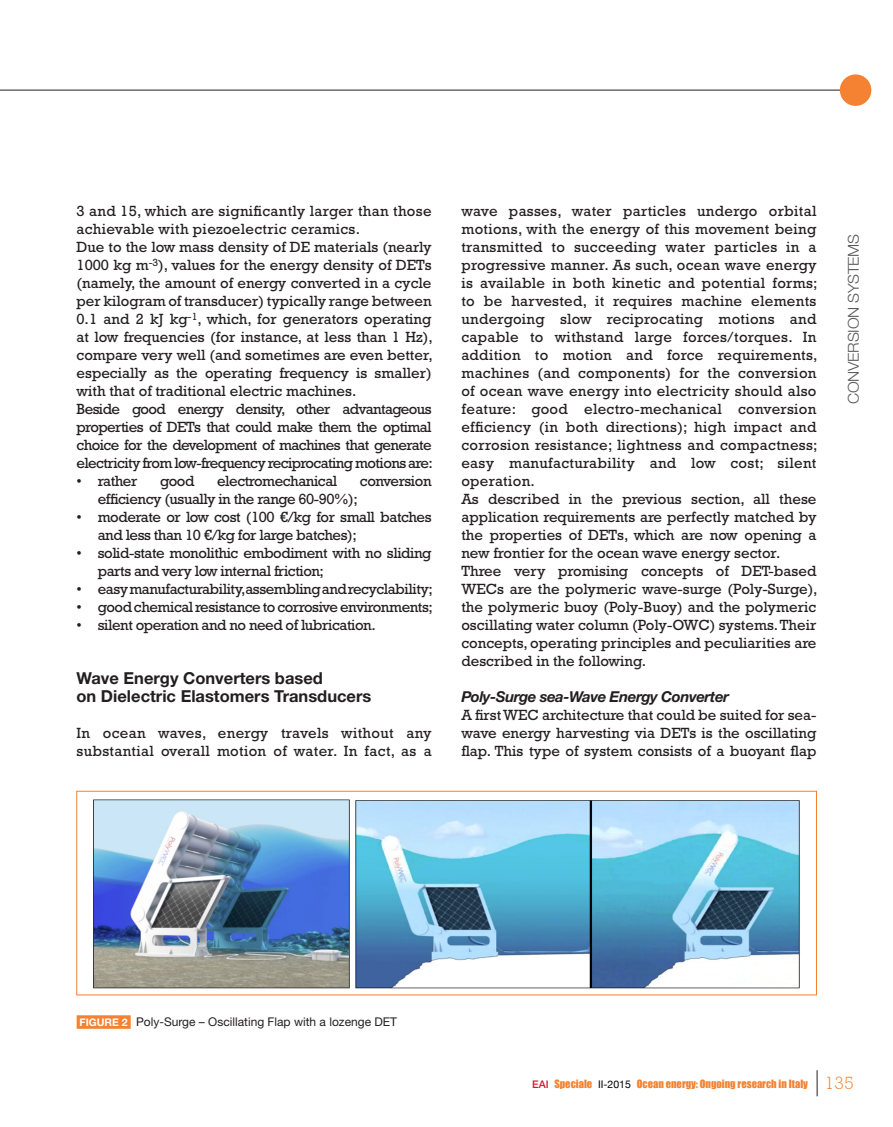
<style>
.page{position:relative;width:893px;height:1127px;background:#fff}
.page>*{position:absolute;margin:0;border:0;box-sizing:border-box;transform-origin:0 0}
.t1{font:300 18px "Rockwell Std";color:#f48232}
.t2{font:700 16.5px/18px "Helvetica Neue";color:#231f20}
.t3{font:15px/18px "Rockwell Std";letter-spacing:.02em;color:#231f20}
.t4{font:15px/18px "Rockwell Std";color:#231f20}
.t5{font:15px/18px "Rockwell Std";letter-spacing:-.03em;color:#231f20}
.t6{font:italic 700 15px "Helvetica Neue";letter-spacing:-.03em;color:#231f20}
.t7{font:300 15px "Helvetica Neue";letter-spacing:-.015em;color:#57585a;scale:1.05 1}
.t8{font:12px "Helvetica Neue";color:#231f20}
.t9{font:10.5px "Impact";color:#f48232}
.s1{font-weight:700;font-size:10.5px;color:#fff}
.s2{font-family:"Helvetica Neue";font-weight:500;color:#d7162e}
.s3{font-family:"Helvetica Neue";color:#000}
</style>
<div class="page">
<svg style="left:817px;top:1070px;width:1px;height:26px"></svg>
<hr style="left:0;top:90px;width:860px;height:1px;background:#231f20">
<div style="left:840px;top:74px;width:31px;height:32px;background:#f48232;border-radius:50%"></div>
<img style="left:93px;top:799px;width:707px;height:190px">
<div style="left:77px;top:791px;width:740px;height:204px;border:1px solid #f48232"></div>
<div style="left:77px;top:1015px;width:54px;height:14px;background:#f48232"></div>
<p class="t4" style="left:77px;top:202px;width:358px">3 and 15, which are significantly larger than those achievable with piezoelectric ceramics.<br>Due to the low mass density of DE materials (nearly 1000 kg m<sup>-3</sup>), values for the energy density of DETs (namely, the amount of energy converted in a cycle per kilogram of transducer) typically range between 0.1 and 2 kJ kg<sup>-1</sup>, which, for generators operating at low frequencies (for instance, at less than 1 Hz), compare very well (and sometimes are even better, especially as the operating frequency is smaller) with that of traditional electric machines.<br>Beside good energy density, other advantageous properties of DETs that could make them the optimal choice for the development of machines that generate electricity from low-frequency reciprocating motions are:</p>
<p class="t4" style="left:77px;top:472px;width:62px">• rather</p>
<p class="t4" style="left:160px;top:472px;width:36px">good</p>
<p class="t5" style="left:217px;top:472px;width:122px">electromechanical</p>
<p class="t5" style="left:360px;top:472px;width:73px">conversion</p>
<p class="t5" style="left:98px;top:490px;width:261px">efficiency (usually in the range 60-90%);</p>
<p class="t5" style="left:98px;top:508px;width:335px;text-indent:-21px">• moderate or low cost (100 €/kg for small batches and less than 10 €/kg for large batches);</p>
<p class="t5" style="left:98px;top:544px;width:335px;text-indent:-21px">• solid-state monolithic embodiment with no sliding parts and very low internal friction;</p>
<p class="t5" style="left:77px;top:580px;width:358px">• easy manufacturability,assembling and recyclability;</p>
<p class="t5" style="left:77px;top:598px;width:358px">• good chemical resistance to corrosive environments;</p>
<p class="t5" style="left:77px;top:616px;width:301px">• silent operation and no need of lubrication.</p>
<p class="t2" style="left:77px;top:669px;width:296px">Wave Energy Converters based<br>on Dielectric Elastomers Transducers</p>
<p class="t3" style="left:77px;top:724px;width:357px">In ocean waves, energy travels without any substantial overall motion of water. In fact, as a</p>
<p class="t3" style="left:461px;top:202px;width:358px">wave passes, water particles undergo orbital motions, with the energy of this movement being transmitted to succeeding water particles in a progressive manner. As such, ocean wave energy is available in both kinetic and potential forms; to be harvested, it requires machine elements undergoing slow reciprocating motions and capable to withstand large forces/torques. In addition to motion and force requirements, machines (and components) for the conversion of ocean wave energy into electricity should also feature: good electro-mechanical conversion efficiency (in both directions); high impact and corrosion resistance; lightness and compactness; easy manufacturability and low cost; silent operation.<br>As described in the previous section, all these application requirements are perfectly matched by the properties of DETs, which are now opening a new frontier for the ocean wave energy sector.<br>Three very promising concepts of DET-based WECs are the polymeric wave-surge (Poly-Surge), the polymeric buoy (Poly-Buoy) and the polymeric oscillating water column (Poly-OWC) systems. Their concepts, operating principles and peculiarities are described in the following.</p>
<p class="t6" style="left:461px;top:687px;width:269px">Poly-Surge sea-Wave Energy Converter</p>
<p class="t4" style="left:461px;top:706px;width:357px;text-align:justify">A first WEC architecture that could be suited for sea&shy;wave energy harvesting via DETs is the oscillating flap. This type of system consists of a buoyant flap</p>
<p class="t7" style="left:844px;top:404px;width:164px;rotate:-90deg">CONVERSION SYSTEMS</p>
<p class="t8" style="left:80px;top:1014px;width:319px"><span class="s1">FIGURE 2</span> Poly-Surge – Oscillating Flap with a lozenge DET</p>
<p class="t9" style="left:532px;top:1076px;width:277px"><span class="s2">EAI</span> Speciale <span class="s3">II-2015</span> Ocean energy: Ongoing research in Italy</p>
<p class="t1" style="left:825px;top:1073px;width:30px">135</p>
</div>
